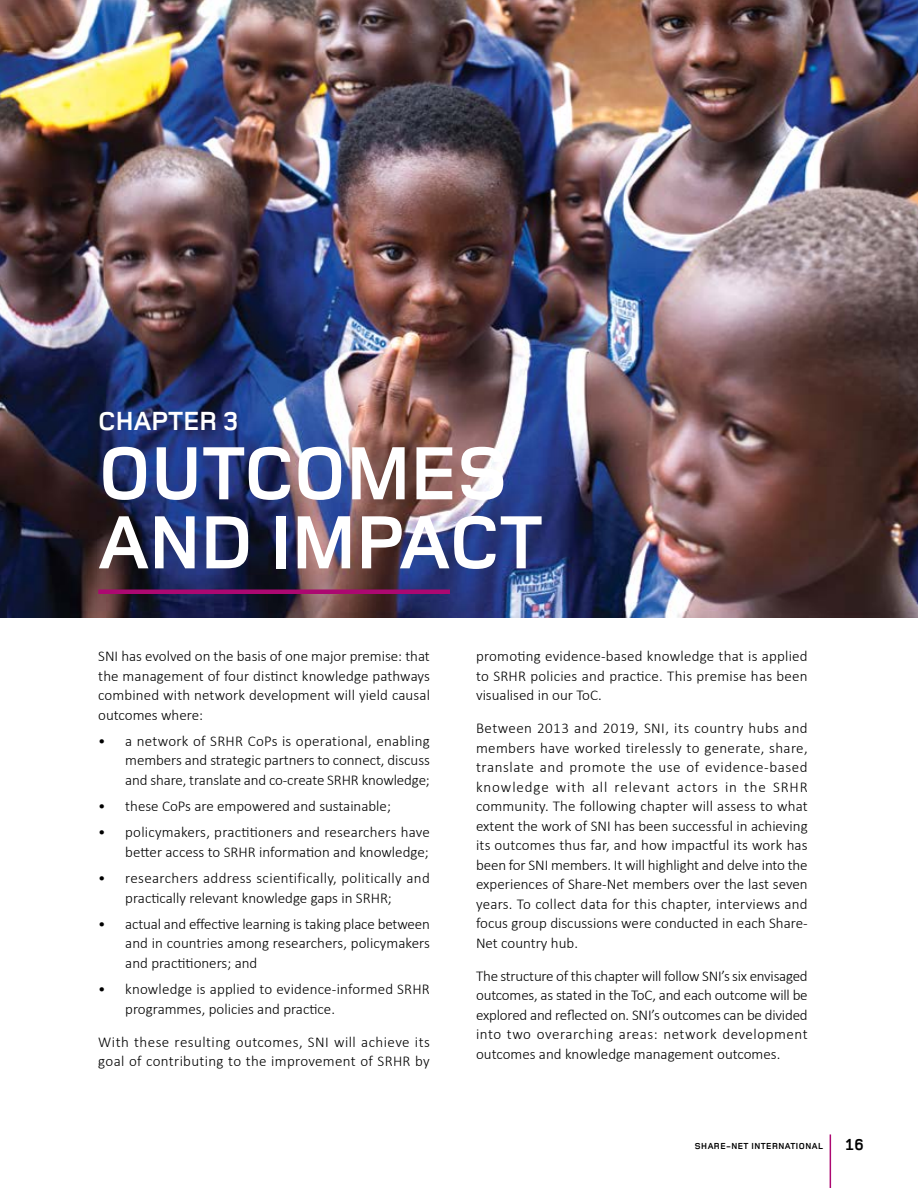
<style>
.page{position:relative;width:918px;height:1188px;background:#fff}
.page>*{position:absolute;margin:0;border:0;box-sizing:border-box;transform-origin:0 0}
.t1{font:700 78px/69px "Foundry Monoline";color:#fff}
.t2{font:700 27px "Foundry Monoline";color:#fff}
.t3{font:700 16.5px "Foundry Monoline";color:#000}
.t4{font:300 15px/19.5px "Calibri";color:#000;text-align:justify}
.t5{font:300 15px/19.5px "Calibri";letter-spacing:.02em;color:#000}
.t6{font:700 9px "Foundry Monoline";letter-spacing:.05em;color:#000}
</style>
<div class="page">
<hr style="left:830px;top:1134px;width:1px;height:54px;background:#ac0871">
<img style="left:0;top:0;width:918px;height:618px">
<hr style="left:98px;top:590px;width:352px;height:4px;background:#ac0871">
<h2 class="t2" style="left:98px;top:407px;width:142px">CHAPTER 3</h2>
<h1 class="t1" style="left:98px;top:440px;width:446px">OUTCOMES<br>AND IMPACT</h1>
<p class="t4" style="left:98px;top:646px;width:333px">SNI has evolved on the basis of one major premise: that the management of four distinct knowledge pathways combined with network development will yield causal outcomes where:</p>
<p class="t4" style="left:125px;top:731px;width:306px;text-indent:-27px">• a network of SRHR CoPs is operational, enabling members and strategic partners to connect, discuss and share, translate and co-create SRHR knowledge;</p>
<p class="t4" style="left:98px;top:796px;width:294px">• these CoPs are empowered and sustainable;</p>
<p class="t4" style="left:98px;top:822px;width:333px;text-align:right">• policymakers, practitioners and researchers have better access to SRHR information and knowledge;</p>
<p class="t4" style="left:125px;top:868px;width:306px;text-indent:-27px">• researchers address scientifically, politically and practically relevant knowledge gaps in SRHR;</p>
<p class="t4" style="left:125px;top:914px;width:306px;text-indent:-27px">• actual and effective learning is taking place between and in countries among researchers, policymakers and practitioners; and</p>
<p class="t4" style="left:125px;top:979px;width:306px;text-indent:-27px">• knowledge is applied to evidence-informed SRHR programmes, policies and practice.</p>
<p class="t5" style="left:98px;top:1032px;width:333px">With these resulting outcomes, SNI will achieve its goal of contributing to the improvement of SRHR by</p>
<p class="t4" style="left:476px;top:646px;width:333px">promoting evidence-based knowledge that is applied to SRHR policies and practice. This premise has been visualised in our ToC.</p>
<p class="t4" style="left:476px;top:718px;width:333px">Between 2013 and 2019, SNI, its country hubs and members have worked tirelessly to generate, share, translate and promote the use of evidence-based knowledge with all relevant actors in the SRHR community. The following chapter will assess to what extent the work of SNI has been successful in achieving its outcomes thus far, and how impactful its work has been for SNI members. It will highlight and delve into the experiences of Share-Net members over the last seven years. To collect data for this chapter, interviews and focus group discussions were conducted in each Share-Net country hub.</p>
<p class="t4" style="left:476px;top:966px;width:333px">The structure of this chapter will follow SNI’s six envisaged outcomes, as stated in the ToC, and each outcome will be explored and reflected on. SNI’s outcomes can be divided into two overarching areas: network development outcomes and knowledge management outcomes.</p>
<p class="t6" style="left:695px;top:1141px;width:129px">SHARE-NET INTERNATIONAL</p>
<p class="t3" style="left:846px;top:1136px;width:20px">16</p>
</div>
